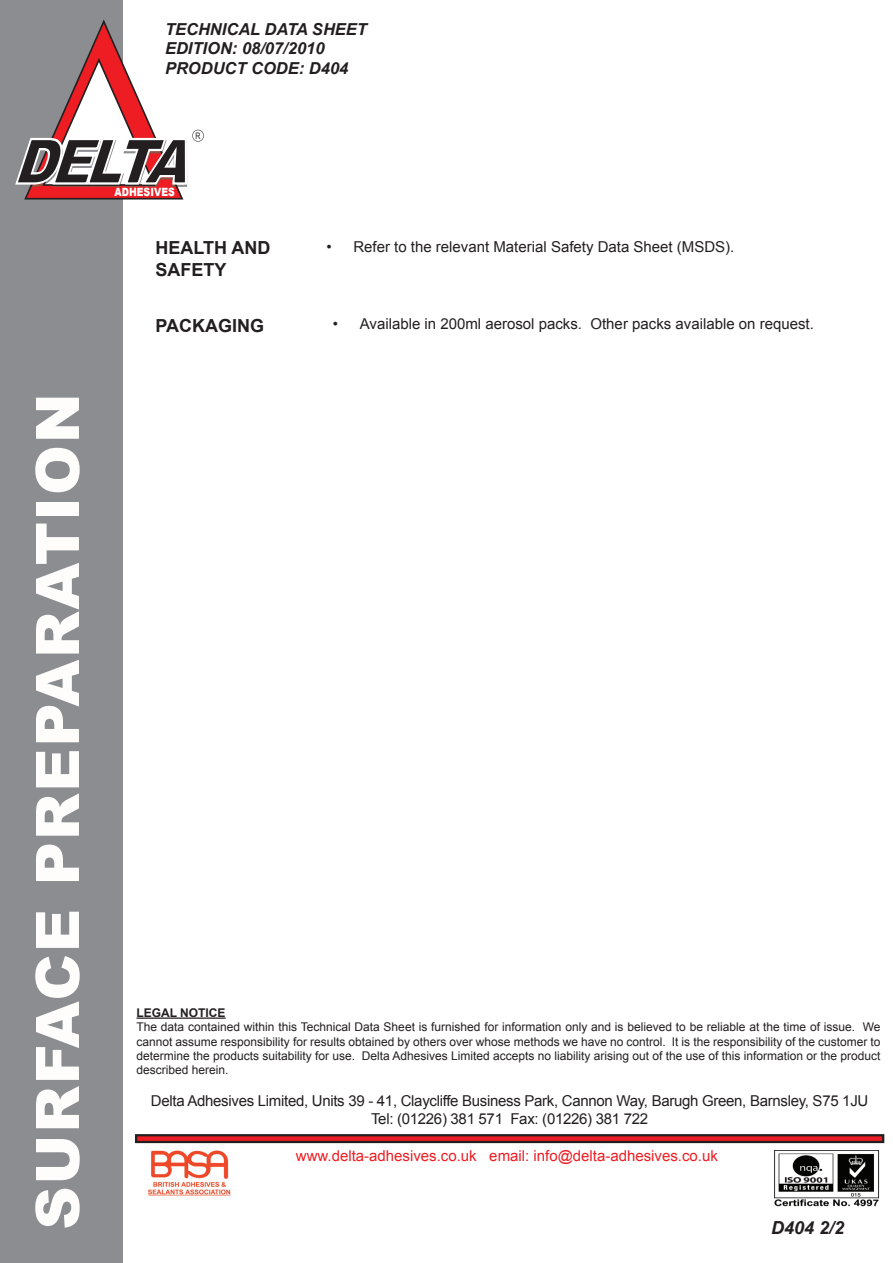
<style>
.page{position:relative;width:893px;height:1263px;background:#fff}
.page>*{position:absolute;margin:0;border:0;box-sizing:border-box;transform-origin:0 0}
.t1{font:italic 900 62.1px "Arial";color:#231f20;scale:.87 1}
.t2{font:900 60px "Arial";letter-spacing:.03em;color:#fefdfc}
.t3{font:700 18px/21.6px "Arial";color:#231f20}
.t4{font:italic 700 18px "Arial";color:#231f20}
.t5{font:italic 700 16.5px "Arial";color:#231f20}
.t6{font:15px "Arial";letter-spacing:-.02em;color:#231f20}
.t7{font:15px "Arial";color:#231f20}
.t8{font:15px "Arial";color:#ee1d23}
.t9{font:12px/14.4px "Arial";color:#231f20;text-align:justify}
.t10{font:700 12px "Arial";color:#231f20}
.t11{font:900 11.4px "Arial";letter-spacing:.01em;color:#fff;scale:.82 1}
.t12{font:9px "Arial";color:#231f20;scale:.78 1}
</style>
<div class="page">
<div style="left:0;top:0;width:122px;height:1263px;background:#8b8d90"></div>
<svg style="left:15px;top:20px;width:189px;height:180px"></svg>
<div style="left:136px;top:1135px;width:747px;height:7px;background:#ee1d23"></div>
<div style="left:135px;top:1134px;width:749px;height:9px;border:2px solid #231f20"></div>
<img style="left:775px;top:1151px;width:105px;height:56px">
<img style="left:148px;top:1150px;width:83px;height:46px">
<hr style="left:136px;top:1017px;width:90px;height:2px;background:#231f20">
<p class="t5" style="left:165px;top:18px;width:203px">TECHNICAL DATA SHEET</p>
<p class="t5" style="left:165px;top:38px;width:161px">EDITION: 08/07/2010</p>
<p class="t5" style="left:165px;top:58px;width:185px">PRODUCT CODE: D404</p>
<p class="t12" style="left:196px;top:130px;width:8px">R</p>
<h1 class="t1" style="left:12px;top:116px;width:233px">DELTA</h1>
<p class="t11" style="left:114px;top:184px;width:75px">ADHESIVES</p>
<p class="t3" style="left:156px;top:238px;width:116px">HEALTH AND<br>SAFETY</p>
<p class="t7" style="left:326px;top:237px;width:409px">• Refer to the relevant Material Safety Data Sheet (MSDS).</p>
<p class="t2" style="left:14px;top:1230px;width:838px;rotate:-90deg">SURFACE PREPARATION</p>
<p class="t3" style="left:156px;top:315px;width:110px">PACKAGING</p>
<p class="t7" style="left:333px;top:314px;width:483px">• Available in 200ml aerosol packs. Other packs available on request.</p>
<p class="t10" style="left:136px;top:1005px;width:91px">LEGAL NOTICE</p>
<p class="t9" style="left:136px;top:1020px;width:746px">The data contained within this Technical Data Sheet is furnished for information only and is believed to be reliable at the time of issue. We cannot assume responsibility for results obtained by others over whose methods we have no control. It is the responsibility of the customer to determine the products suitability for use. Delta Adhesives Limited accepts no liability arising out of the use of this information or the product described herein.</p>
<p class="t6" style="left:151px;top:1091px;width:719px">Delta Adhesives Limited, Units 39 - 41, Claycliffe Business Park, Cannon Way, Barugh Green, Barnsley, S75 1JU</p>
<p class="t6" style="left:371px;top:1109px;width:279px">Tel: (01226) 381 571 Fax: (01226) 381 722</p>
<p class="t8" style="left:296px;top:1146px;width:424px">www.delta-adhesives.co.uk email: info@delta-adhesives.co.uk</p>
<p class="t4" style="left:771px;top:1216px;width:75px">D404 2/2</p>
</div>
